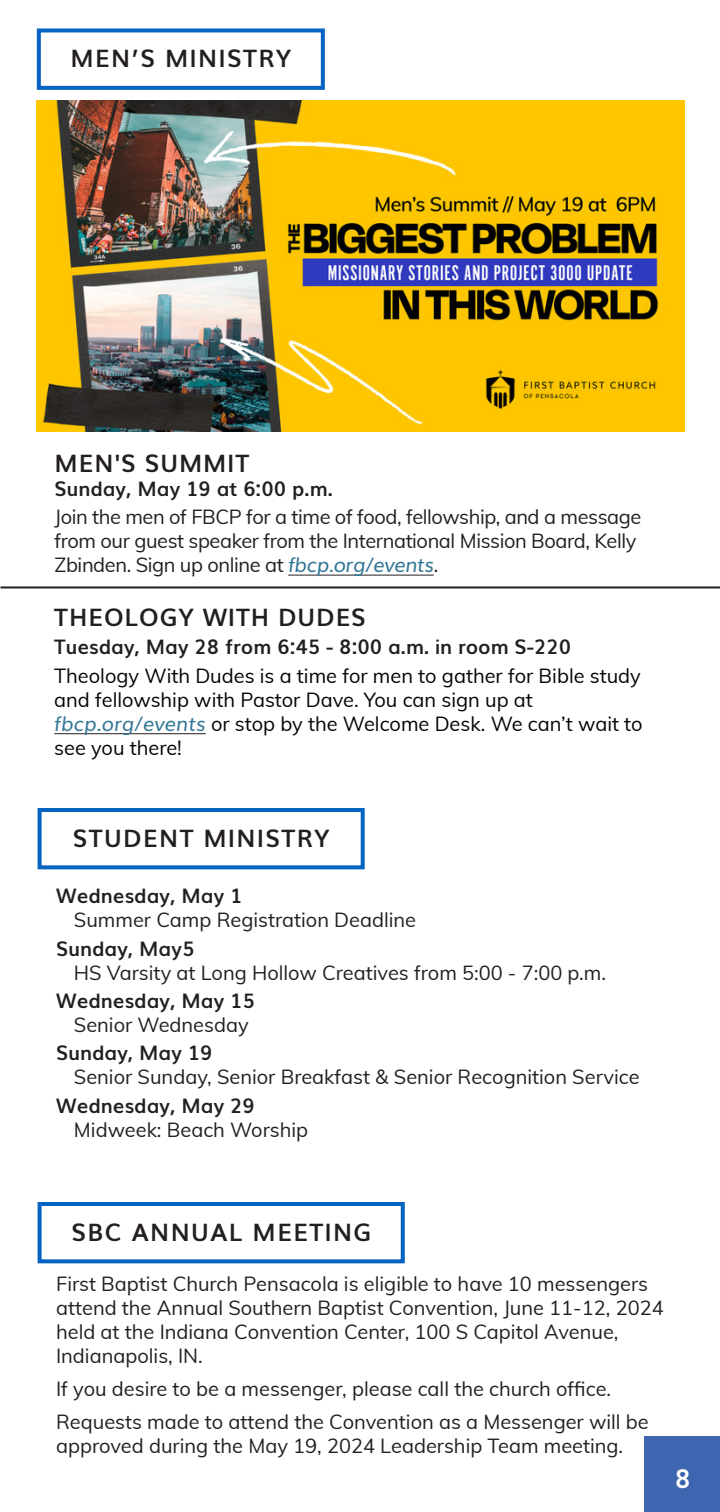
<style>
.page{position:relative;width:720px;height:1512px;background:#fff}
.page>*{position:absolute;margin:0;border:0;box-sizing:border-box;transform-origin:0 0}
.t1{font:700 25.6px "Muli";color:#fff}
.Paragraph_Text{font:700 24px "Muli";letter-spacing:.06em;color:#231f20}
.Paragraph_Text-2{font:700 24px "Muli";letter-spacing:.04em;color:#231f20}
.Bold_Event_Information{font:700 24px "Muli";letter-spacing:.04em;color:#231f20}
.Bold_Event_Information-2{font:20px/24px "Muli";color:#231f20}
.Paragraph_Text-3{font:20px "Muli";color:#231f20}
.t2{font:20px/24px "Muli";color:#040503}
.Bold_Event_Information-3{font:20px/24px "Muli";letter-spacing:-.02em;color:#231f20}
.Paragraph_Text-4{font:700 20px "Muli";color:#231f20}
.Bold_Event_Information-4{font:700 20px "Muli";color:#231f20}
.s1{font-style:italic;color:#347696}
</style>
<div class="page">
<div style="left:645px;top:1437px;width:75px;height:75px;background:#3d65b0"></div>
<div style="left:38px;top:1202px;width:367px;height:61px;border:4px solid #0563c1"></div>
<div style="left:38px;top:808px;width:327px;height:61px;border:4px solid #0563c1"></div>
<div style="left:37px;top:28px;width:288px;height:62px;border:4px solid #0563c1"></div>
<hr style="left:54px;top:733px;width:152px;height:1px;background:#231f20">
<hr style="left:288px;top:575px;width:146px;height:1px;background:#231f20">
<hr style="left:1px;top:586px;width:719px;height:2px;background:#231f20">
<img style="left:37px;top:100px;width:647px;height:332px">
<p class="Paragraph_Text" style="left:70px;top:39px;width:222px">MEN’S MINISTRY</p>
<p class="Bold_Event_Information" style="left:55px;top:444px;width:196px">MEN'S SUMMIT</p>
<p class="Bold_Event_Information-4" style="left:55px;top:473px;width:280px">Sunday, May 19 at 6:00 p.m.</p>
<p class="Bold_Event_Information-3" style="left:55px;top:504px;width:588px">Join the men of FBCP for a time of food, fellowship, and a message from our guest speaker from the International Mission Board, Kelly<br>Zbinden. Sign up online at <span class="s1">fbcp.org/events</span>.</p>
<p class="Paragraph_Text-2" style="left:54px;top:598px;width:313px">THEOLOGY WITH DUDES</p>
<p class="Bold_Event_Information-4" style="left:54px;top:631px;width:519px">Tuesday, May 28 from 6:45 - 8:00 a.m. in room S-220</p>
<p class="t2" style="left:54px;top:663px;width:588px">Theology With Dudes is a time for men to gather for Bible study and fellowship with Pastor Dave. You can sign up at</p>
<p class="t2" style="left:54px;top:711px;width:590px"><span class="s1">fbcp.org/events</span> or stop by the Welcome Desk. We can’t wait to see you there!</p>
<p class="Paragraph_Text" style="left:73px;top:819px;width:258px">STUDENT MINISTRY</p>
<p class="Paragraph_Text-4" style="left:56px;top:880px;width:188px">Wednesday, May 1</p>
<p class="Paragraph_Text-3" style="left:74px;top:906px;width:344px">Summer Camp Registration Deadline</p>
<p class="Paragraph_Text-4" style="left:56px;top:932px;width:140px">Sunday, May5</p>
<p class="Paragraph_Text-3" style="left:74px;top:958px;width:534px">HS Varsity at Long Hollow Creatives from 5:00 - 7:00 p.m.</p>
<p class="Paragraph_Text-4" style="left:56px;top:985px;width:200px">Wednesday, May 15</p>
<p class="Paragraph_Text-3" style="left:74px;top:1010px;width:176px">Senior Wednesday</p>
<p class="Paragraph_Text-4" style="left:56px;top:1037px;width:158px">Sunday, May 19</p>
<p class="Paragraph_Text-3" style="left:74px;top:1063px;width:567px">Senior Sunday, Senior Breakfast &amp; Senior Recognition Service</p>
<p class="Paragraph_Text-4" style="left:56px;top:1089px;width:200px">Wednesday, May 29</p>
<p class="Paragraph_Text-3" style="left:74px;top:1115px;width:236px">Midweek: Beach Worship</p>
<p class="Paragraph_Text" style="left:71px;top:1213px;width:302px">SBC ANNUAL MEETING</p>
<p class="Bold_Event_Information-2" style="left:56px;top:1271px;width:609px">First Baptist Church Pensacola is eligible to have 10 messengers attend the Annual Southern Baptist Convention, June 11-12, 2024 held at the Indiana Convention Center, 100 S Capitol Avenue, Indianapolis, IN.</p>
<p class="Bold_Event_Information-2" style="left:56px;top:1376px;width:557px">If you desire to be a messenger, please call the church office.</p>
<p class="Bold_Event_Information-2" style="left:56px;top:1409px;width:594px">Requests made to attend the Convention as a Messenger will be approved during the May 19, 2024 Leadership Team meeting.</p>
<p class="t1" style="left:675px;top:1459px;width:17px">8</p>
</div>
